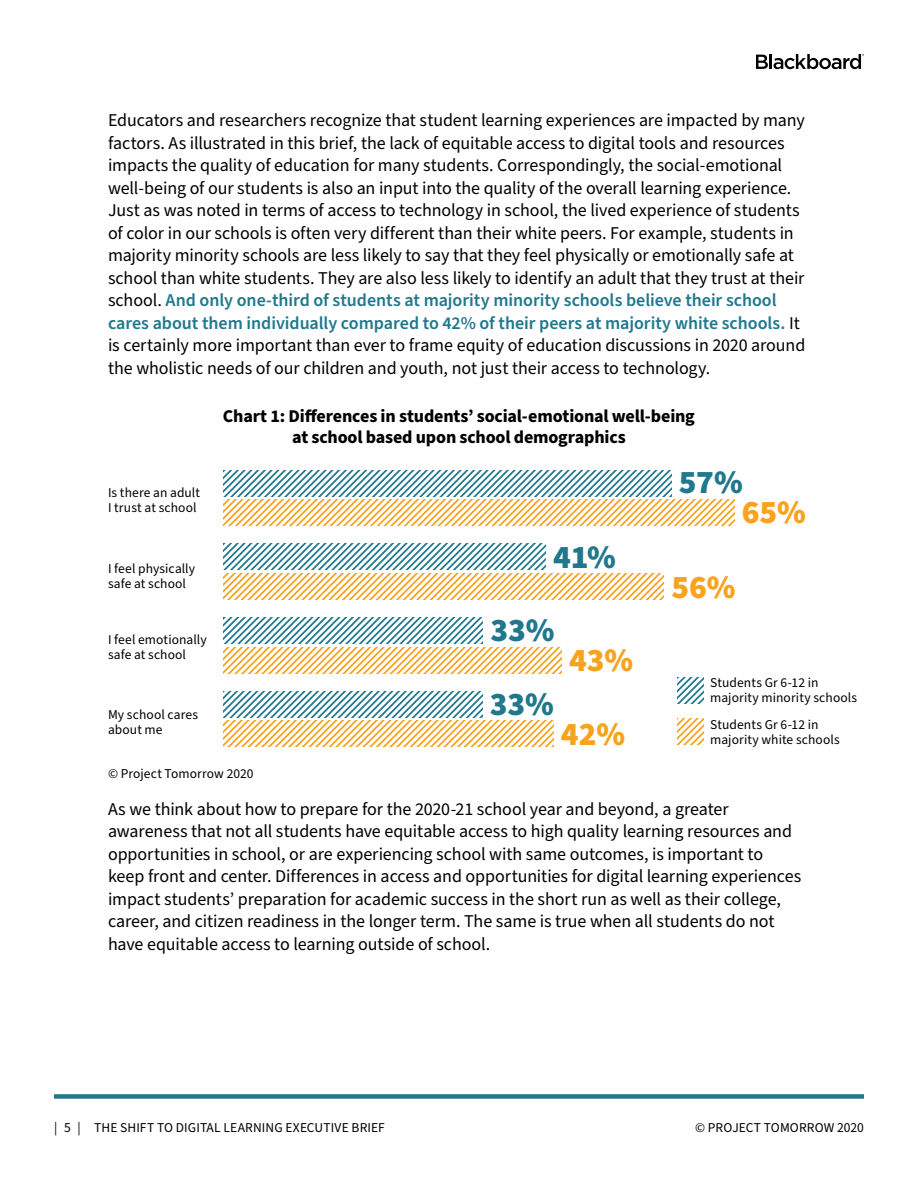
<style>
.page{position:relative;width:918px;height:1188px;background:#fff}
.page>*{position:absolute;margin:0;border:0;box-sizing:border-box;transform-origin:0 0}
.t1{font:900 33px "Source Sans Pro";color:#f9a21d}
.t2{font:900 33px "Source Sans Pro";letter-spacing:-.005em;color:#21788d}
.t3{font:18px/22.5px "Source Sans Pro";letter-spacing:-.005em;color:#000}
.t4{font:700 18px/21px "Source Sans Pro";letter-spacing:-.01em;color:#000;text-align:center}
.p_anno{font:13.5px/15px "Source Sans Pro";letter-spacing:.005em;color:#000}
.s1{font-weight:600;color:#21788d}
</style>
<div class="page">
<div style="left:54px;top:1094px;width:810px;height:5px;background:#21788d"></div>
<svg style="left:756px;top:54px;width:108px;height:15px"></svg>
<svg style="left:223px;top:470px;width:512px;height:277px"></svg>
<p class="t3" style="left:108px;top:110px;width:699px">Educators and researchers recognize that student learning experiences are impacted by many factors. As illustrated in this brief, the lack of equitable access to digital tools and resources impacts the quality of education for many students. Correspondingly, the social-emotional well-being of our students is also an input into the quality of the overall learning experience.<br>Just as was noted in terms of access to technology in school, the lived experience of students of color in our schools is often very different than their white peers. For example, students in majority minority schools are less likely to say that they feel physically or emotionally safe at school than white students. They are also less likely to identify an adult that they trust at their school. <span class="s1">And only one-third of students at majority minority schools believe their school cares about them individually compared to 42% of their peers at majority white schools.</span> It is certainly more important than ever to frame equity of education discussions in 2020 around the wholistic needs of our children and youth, not just their access to technology.</p>
<h6 class="t4" style="left:223px;top:406px;width:474px">Chart 1: Differences in students’ social-emotional well-being at school based upon school demographics</h6>
<p class="p_anno" style="left:108px;top:486px;width:94px">Is there an adult<br>I trust at school</p>
<p class="p_anno" style="left:108px;top:561px;width:89px">I feel physically safe at school</p>
<p class="p_anno" style="left:108px;top:633px;width:100px">I feel emotionally safe at school</p>
<p class="p_anno" style="left:108px;top:707px;width:92px">My school cares about me</p>
<p class="p_anno" style="left:108px;top:766px;width:147px">© Project Tomorrow 2020</p>
<p class="t2" style="left:553px;top:534px;width:64px">41%</p>
<p class="t2" style="left:490px;top:607px;width:66px">33%</p>
<p class="t2" style="left:490px;top:681px;width:66px">33%</p>
<p class="t1" style="left:569px;top:637px;width:66px">43%</p>
<p class="t1" style="left:561px;top:711px;width:66px">42%</p>
<p class="t2" style="left:679px;top:459px;width:65px">57%</p>
<p class="t1" style="left:742px;top:490px;width:66px">65%</p>
<p class="t1" style="left:671px;top:564px;width:66px">56%</p>
<p class="p_anno" style="left:710px;top:676px;width:149px">Students Gr 6-12 in majority minority schools</p>
<p class="p_anno" style="left:710px;top:717px;width:131px">Students Gr 6-12 in majority white schools</p>
<p class="t3" style="left:108px;top:798px;width:695px">As we think about how to prepare for the 2020-21 school year and beyond, a greater awareness that not all students have equitable access to high quality learning resources and opportunities in school, or are experiencing school with same outcomes, is important to keep front and center. Differences in access and opportunities for digital learning experiences impact students’ preparation for academic success in the short run as well as their college, career, and citizen readiness in the longer term. The same is true when all students do not have equitable access to learning outside of school.</p>
<p class="p_anno" style="left:54px;top:1121px;width:332px">| 5 | THE SHIFT TO DIGITAL LEARNING EXECUTIVE BRIEF</p>
<p class="p_anno" style="left:695px;top:1121px;width:170px">© PROJECT TOMORROW 2020</p>
</div>
